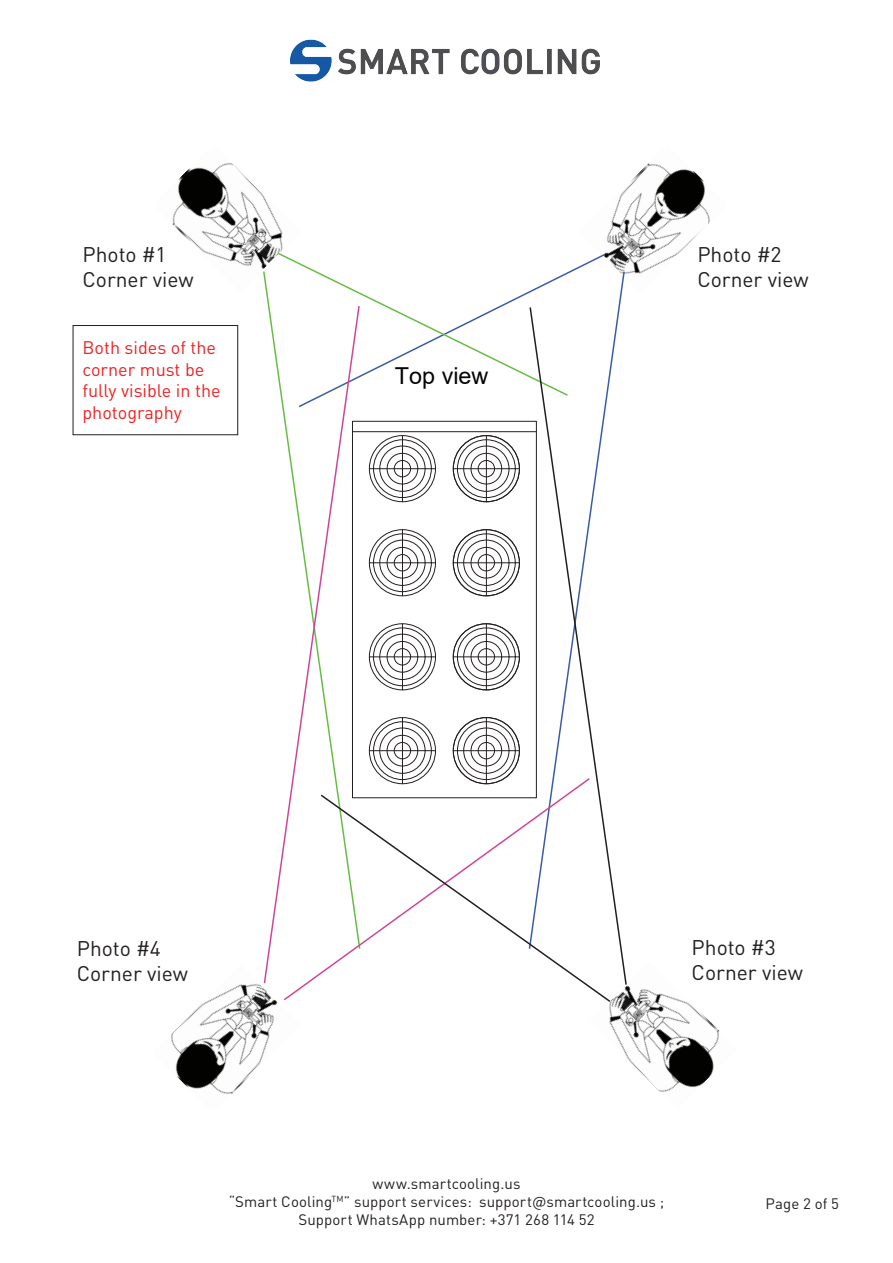
<style>
.page{position:relative;width:893px;height:1263px;background:#fff}
.page>*{position:absolute;margin:0;border:0;box-sizing:border-box;transform-origin:0 0}
.t1{font:23.4px "Arial";color:#040503}
.t2{font:21px/25.2px "DIN Pro";color:#231f20}
.t3{font:18px/21.6px "DIN Pro";color:#ee2123}
.t4{font:15px/18px "DIN Pro";letter-spacing:.005em;color:#231f20;text-align:center}
</style>
<div class="page">
<hr style="left:352px;top:431px;width:184px;height:1px;background:#231f20">
<div style="left:373px;top:722px;width:58px;height:58px;border:1px solid #231f20;border-radius:50%"></div>
<div style="left:380px;top:728px;width:45px;height:45px;border:1px solid #231f20;border-radius:50%"></div>
<div style="left:387px;top:735px;width:31px;height:31px;border:1px solid #231f20;border-radius:50%"></div>
<div style="left:394px;top:742px;width:17px;height:17px;border:1px solid #231f20;border-radius:50%"></div>
<hr style="left:402px;top:718px;width:1px;height:66px;background:#231f20">
<hr style="left:369px;top:750px;width:66px;height:1px;background:#231f20">
<div style="left:457px;top:722px;width:58px;height:58px;border:1px solid #231f20;border-radius:50%"></div>
<div style="left:464px;top:728px;width:45px;height:45px;border:1px solid #231f20;border-radius:50%"></div>
<div style="left:471px;top:735px;width:31px;height:31px;border:1px solid #231f20;border-radius:50%"></div>
<div style="left:478px;top:742px;width:17px;height:17px;border:1px solid #231f20;border-radius:50%"></div>
<hr style="left:486px;top:718px;width:1px;height:66px;background:#231f20">
<hr style="left:453px;top:750px;width:66px;height:1px;background:#231f20">
<div style="left:369px;top:623px;width:67px;height:67px;border:1px solid #231f20;border-radius:50%"></div>
<div style="left:373px;top:628px;width:58px;height:58px;border:1px solid #231f20;border-radius:50%"></div>
<div style="left:380px;top:634px;width:45px;height:45px;border:1px solid #231f20;border-radius:50%"></div>
<div style="left:387px;top:641px;width:31px;height:31px;border:1px solid #231f20;border-radius:50%"></div>
<div style="left:394px;top:649px;width:17px;height:16px;border:1px solid #231f20;border-radius:50%"></div>
<hr style="left:402px;top:624px;width:1px;height:66px;background:#231f20">
<hr style="left:369px;top:656px;width:66px;height:1px;background:#231f20">
<div style="left:453px;top:623px;width:67px;height:67px;border:1px solid #231f20;border-radius:50%"></div>
<div style="left:457px;top:628px;width:58px;height:58px;border:1px solid #231f20;border-radius:50%"></div>
<div style="left:464px;top:634px;width:45px;height:45px;border:1px solid #231f20;border-radius:50%"></div>
<div style="left:471px;top:641px;width:31px;height:31px;border:1px solid #231f20;border-radius:50%"></div>
<div style="left:478px;top:649px;width:17px;height:16px;border:1px solid #231f20;border-radius:50%"></div>
<hr style="left:486px;top:624px;width:1px;height:66px;background:#231f20">
<hr style="left:453px;top:656px;width:66px;height:1px;background:#231f20">
<div style="left:369px;top:529px;width:67px;height:67px;border:1px solid #231f20;border-radius:50%"></div>
<div style="left:373px;top:534px;width:58px;height:58px;border:1px solid #231f20;border-radius:50%"></div>
<div style="left:380px;top:540px;width:45px;height:45px;border:1px solid #231f20;border-radius:50%"></div>
<div style="left:387px;top:547px;width:31px;height:31px;border:1px solid #231f20;border-radius:50%"></div>
<div style="left:394px;top:554px;width:17px;height:17px;border:1px solid #231f20;border-radius:50%"></div>
<hr style="left:402px;top:530px;width:1px;height:66px;background:#231f20">
<hr style="left:369px;top:562px;width:66px;height:1px;background:#231f20">
<div style="left:453px;top:529px;width:67px;height:67px;border:1px solid #231f20;border-radius:50%"></div>
<div style="left:457px;top:534px;width:58px;height:58px;border:1px solid #231f20;border-radius:50%"></div>
<div style="left:464px;top:540px;width:45px;height:45px;border:1px solid #231f20;border-radius:50%"></div>
<div style="left:471px;top:547px;width:31px;height:31px;border:1px solid #231f20;border-radius:50%"></div>
<div style="left:478px;top:554px;width:17px;height:17px;border:1px solid #231f20;border-radius:50%"></div>
<hr style="left:486px;top:530px;width:1px;height:66px;background:#231f20">
<hr style="left:453px;top:562px;width:66px;height:1px;background:#231f20">
<div style="left:369px;top:435px;width:67px;height:67px;border:1px solid #231f20;border-radius:50%"></div>
<div style="left:373px;top:440px;width:58px;height:58px;border:1px solid #231f20;border-radius:50%"></div>
<div style="left:380px;top:446px;width:45px;height:45px;border:1px solid #231f20;border-radius:50%"></div>
<div style="left:387px;top:453px;width:31px;height:31px;border:1px solid #231f20;border-radius:50%"></div>
<div style="left:394px;top:460px;width:17px;height:17px;border:1px solid #231f20;border-radius:50%"></div>
<hr style="left:402px;top:436px;width:1px;height:66px;background:#231f20">
<hr style="left:369px;top:468px;width:66px;height:1px;background:#231f20">
<div style="left:453px;top:435px;width:67px;height:67px;border:1px solid #231f20;border-radius:50%"></div>
<div style="left:457px;top:440px;width:58px;height:58px;border:1px solid #231f20;border-radius:50%"></div>
<div style="left:464px;top:446px;width:45px;height:45px;border:1px solid #231f20;border-radius:50%"></div>
<div style="left:471px;top:453px;width:31px;height:31px;border:1px solid #231f20;border-radius:50%"></div>
<div style="left:478px;top:460px;width:17px;height:17px;border:1px solid #231f20;border-radius:50%"></div>
<hr style="left:486px;top:436px;width:1px;height:66px;background:#231f20">
<hr style="left:453px;top:468px;width:66px;height:1px;background:#231f20">
<img style="left:605px;top:163px;width:105px;height:111px">
<img style="left:172px;top:162px;width:111px;height:107px">
<img style="left:609px;top:986px;width:111px;height:106px">
<img style="left:171px;top:984px;width:107px;height:110px">
<svg style="left:277px;top:251px;width:292px;height:126px"></svg>
<svg style="left:263px;top:270px;width:98px;height:34px"></svg>
<svg style="left:284px;top:776px;width:225px;height:225px"></svg>
<svg style="left:263px;top:304px;width:98px;height:681px"></svg>
<svg style="left:319px;top:793px;width:293px;height:210px"></svg>
<svg style="left:528px;top:306px;width:100px;height:680px"></svg>
<img style="left:290px;top:39px;width:310px;height:43px">
<div style="left:73px;top:325px;width:165px;height:110px;border:1px solid #231f20"></div>
<h2 class="t2" style="left:82px;top:241px;width:113px">Photo #1<br>Corner view</h2>
<h2 class="t2" style="left:697px;top:241px;width:113px">Photo #2<br>Corner view</h2>
<p class="t3" style="left:82px;top:336px;width:140px">Both sides of the corner must be fully visible in the photography</p>
<h1 class="t1" style="left:395px;top:360px;width:95px">Top view</h1>
<h2 class="t2" style="left:77px;top:935px;width:113px">Photo #4<br>Corner view</h2>
<h2 class="t2" style="left:692px;top:934px;width:113px">Photo #3<br>Corner view</h2>
<p class="t4" style="left:229px;top:1174px;width:437px">www.smartcooling.us<br>“Smart Cooling<sup>TM</sup>” support services: support@smartcooling.us ;<br>Support WhatsApp number: +371 268 114 52</p>
<p class="t4" style="left:765px;top:1194px;width:75px">Page 2 of 5</p>
</div>
